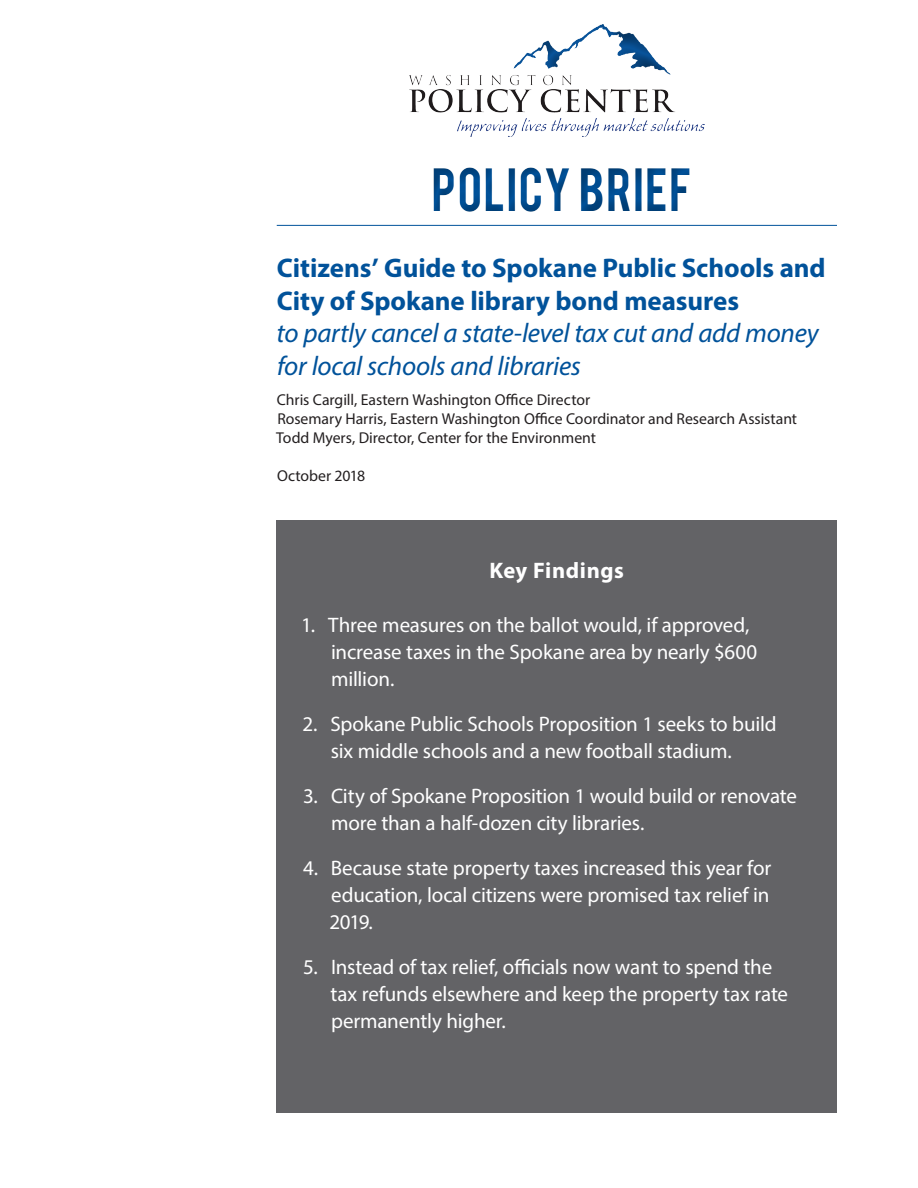
<style>
.page{position:relative;width:918px;height:1188px;background:#fff}
.page>*{position:absolute;margin:0;border:0;box-sizing:border-box;transform-origin:0 0}
.t1{font:48px "Bebas";letter-spacing:.025em;color:#01529a}
.t2{font:700 27px/32.4px "Myriad Pro";letter-spacing:-.005em;color:#01529a}
.t3{font:italic 27px/32.4px "Myriad Pro";letter-spacing:-.01em;color:#01529a}
.t4{font:700 22.5px "Myriad Pro";letter-spacing:.025em;color:#fff}
.t5{font:21px/27px "Myriad Pro";letter-spacing:-.01em;color:#fff}
.t6{font:15.75px/18.9px "Myriad Pro";letter-spacing:-.005em;color:#231f20}
</style>
<div class="page">
<div style="left:277px;top:520px;width:560px;height:592px;background:#636366"></div>
<div style="left:396px;top:21px;width:323px;height:209px;background:#231f20;opacity:.5"></div>
<hr style="left:277px;top:225px;width:560px;height:1px;background:#01529a">
<h1 class="t1" style="left:432px;top:154px;width:262px">POLICY BRIEF</h1>
<p class="t2" style="left:277px;top:251px;width:550px">Citizens’ Guide to Spokane Public Schools and<br>City of Spokane library bond measures</p>
<p class="t3" style="left:277px;top:316px;width:544px">to partly cancel a state-level tax cut and add money for local schools and libraries</p>
<p class="t6" style="left:276px;top:390px;width:523px">Chris Cargill, Eastern Washington Office Director<br>Rosemary Harris, Eastern Washington Office Coordinator and Research Assistant<br>Todd Myers, Director, Center for the Environment</p>
<p class="t6" style="left:277px;top:466px;width:89px">October 2018</p>
<p class="t4" style="left:489px;top:555px;width:136px">Key Findings</p>
<p class="t5" style="left:331px;top:611px;width:428px;text-indent:-30px">1. Three measures on the ballot would, if approved, increase taxes in the Spokane area by nearly $600 million.</p>
<p class="t5" style="left:331px;top:710px;width:447px;text-indent:-28px">2. Spokane Public Schools Proposition 1 seeks to build six middle schools and a new football stadium.</p>
<p class="t5" style="left:331px;top:782px;width:467px;text-indent:-28px">3. City of Spokane Proposition 1 would build or renovate more than a half-dozen city libraries.</p>
<p class="t5" style="left:329px;top:854px;width:443px;text-align:justify;text-indent:-26px">4. Because state property taxes increased this year for education, local citizens were promised tax relief in 2019.</p>
<p class="t5" style="left:330px;top:953px;width:459px;text-indent:-27px">5. Instead of tax relief, officials now want to spend the tax refunds elsewhere and keep the property tax rate permanently higher.</p>
</div>
